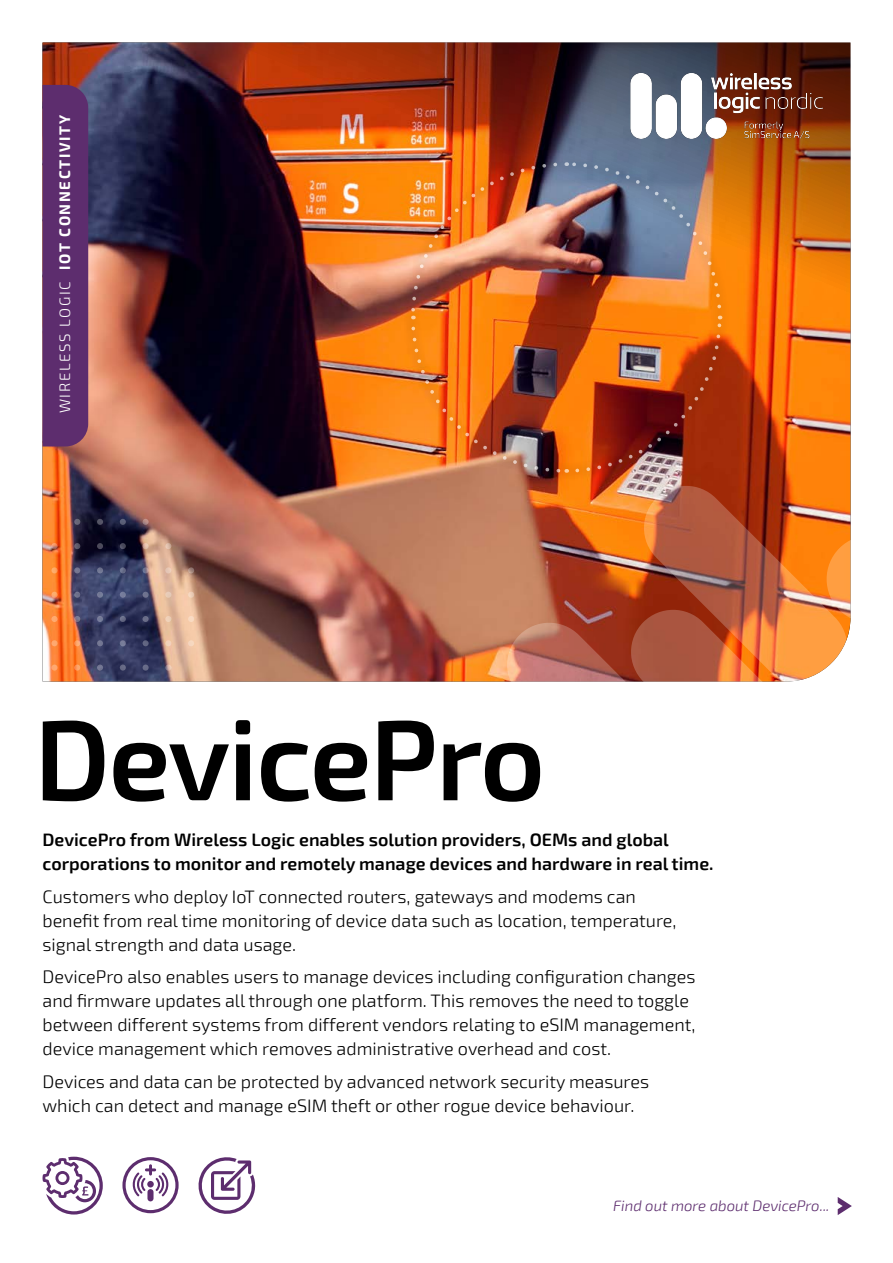
<style>
.page{position:relative;width:893px;height:1263px;background:#fff}
.page>*{position:absolute;margin:0;border:0;box-sizing:border-box;transform-origin:0 0}
.t1{font:600 114px "Exo 2";letter-spacing:-.02em;color:#000}
.t2{font:300 18px/24px "Exo 2";color:#000}
.t3{font:600 18px/24px "Exo 2";color:#000}
.t4{font:italic 300 15px "Exo 2";color:#5d2d6e}
.t5{font:700 15px "Exo 2";letter-spacing:.11em;color:#fff}
.s1{font-weight:300}
</style>
<div class="page">
<img style="left:43px;top:43px;width:807px;height:638px">
<img style="left:503px;top:482px;width:348px;height:200px">
<svg style="left:838px;top:1197px;width:14px;height:18px"></svg>
<svg style="left:74px;top:519px;width:6px;height:6px"></svg>
<svg style="left:97px;top:519px;width:6px;height:6px"></svg>
<svg style="left:120px;top:519px;width:6px;height:6px"></svg>
<svg style="left:143px;top:519px;width:6px;height:6px"></svg>
<svg style="left:51px;top:543px;width:7px;height:6px"></svg>
<svg style="left:74px;top:543px;width:6px;height:6px"></svg>
<svg style="left:97px;top:543px;width:6px;height:6px"></svg>
<svg style="left:120px;top:543px;width:6px;height:6px"></svg>
<svg style="left:143px;top:543px;width:6px;height:6px"></svg>
<svg style="left:165px;top:543px;width:6px;height:6px"></svg>
<svg style="left:51px;top:567px;width:7px;height:6px"></svg>
<svg style="left:74px;top:567px;width:6px;height:6px"></svg>
<svg style="left:97px;top:567px;width:6px;height:6px"></svg>
<svg style="left:120px;top:567px;width:6px;height:6px"></svg>
<svg style="left:143px;top:567px;width:6px;height:6px"></svg>
<svg style="left:165px;top:567px;width:6px;height:6px"></svg>
<svg style="left:188px;top:567px;width:6px;height:6px"></svg>
<svg style="left:51px;top:592px;width:7px;height:6px"></svg>
<svg style="left:74px;top:592px;width:6px;height:6px"></svg>
<svg style="left:97px;top:592px;width:6px;height:6px"></svg>
<svg style="left:120px;top:592px;width:6px;height:6px"></svg>
<svg style="left:143px;top:592px;width:6px;height:6px"></svg>
<svg style="left:165px;top:592px;width:6px;height:6px"></svg>
<svg style="left:188px;top:592px;width:6px;height:6px"></svg>
<div style="left:51px;top:616px;width:7px;height:6px;background:#ffa96d;border-radius:50%"></div>
<svg style="left:74px;top:616px;width:6px;height:6px"></svg>
<svg style="left:97px;top:616px;width:6px;height:6px"></svg>
<svg style="left:120px;top:616px;width:6px;height:6px"></svg>
<svg style="left:143px;top:616px;width:6px;height:6px"></svg>
<svg style="left:165px;top:616px;width:6px;height:6px"></svg>
<svg style="left:188px;top:616px;width:6px;height:6px"></svg>
<div style="left:51px;top:640px;width:7px;height:6px;background:#ffa86f;border-radius:50%"></div>
<svg style="left:74px;top:640px;width:6px;height:6px"></svg>
<svg style="left:97px;top:640px;width:6px;height:6px"></svg>
<svg style="left:120px;top:640px;width:6px;height:6px"></svg>
<svg style="left:143px;top:640px;width:6px;height:6px"></svg>
<svg style="left:165px;top:640px;width:6px;height:6px"></svg>
<svg style="left:188px;top:640px;width:6px;height:6px"></svg>
<svg style="left:51px;top:664px;width:7px;height:7px"></svg>
<svg style="left:74px;top:664px;width:6px;height:7px"></svg>
<div style="left:97px;top:664px;width:6px;height:7px;background:#747793;border-radius:50%"></div>
<div style="left:120px;top:664px;width:6px;height:7px;background:#666985;border-radius:50%"></div>
<div style="left:143px;top:664px;width:6px;height:7px;background:#676b87;border-radius:50%"></div>
<svg style="left:165px;top:664px;width:6px;height:7px"></svg>
<div style="left:43px;top:85px;width:45px;height:361px;background:#5d2d6e"></div>
<div style="left:403px;top:154px;width:327px;height:327px;background:#000;opacity:.81"></div>
<img style="left:409px;top:160px;width:314px;height:315px">
<svg style="left:43px;top:1157px;width:60px;height:57px"></svg>
<svg style="left:198px;top:1157px;width:58px;height:57px"></svg>
<svg style="left:122px;top:1157px;width:57px;height:56px"></svg>
<img style="left:631px;top:72px;width:192px;height:66px">
<p class="t5" style="left:56px;top:413px;width:300px;rotate:-90deg"><span class="s1">WIRELESS LOGIC</span> IOT CONNECTIVITY</p>
<h1 class="t1" style="left:34px;top:693px;width:513px">DevicePro</h1>
<p class="t3" style="left:43px;top:828px;width:672px">DevicePro from Wireless Logic enables solution providers, OEMs and global corporations to monitor and remotely manage devices and hardware in real time.</p>
<p class="t2" style="left:43px;top:885px;width:635px">Customers who deploy IoT connected routers, gateways and modems can benefit from real time monitoring of device data such as location, temperature, signal strength and data usage.</p>
<p class="t2" style="left:43px;top:965px;width:654px">DevicePro also enables users to manage devices including configuration changes and firmware updates all through one platform. This removes the need to toggle between different systems from different vendors relating to eSIM management, device management which removes administrative overhead and cost.</p>
<p class="t2" style="left:43px;top:1070px;width:608px">Devices and data can be protected by advanced network security measures which can detect and manage eSIM theft or other rogue device behaviour.</p>
<p class="t4" style="left:613px;top:1197px;width:218px">Find out more about DevicePro...</p>
</div>
